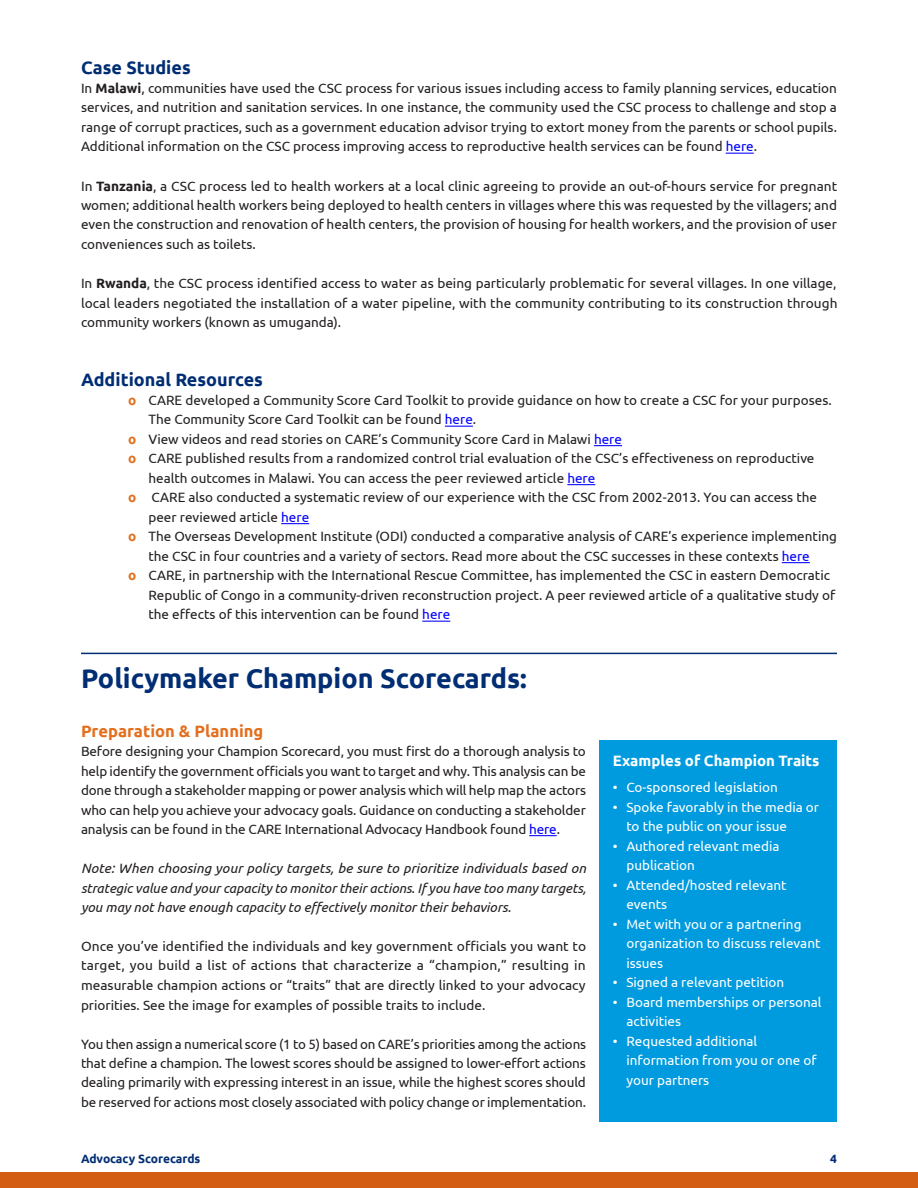
<style>
.page{position:relative;width:918px;height:1188px;background:#fff}
.page>*{position:absolute;margin:0;border:0;box-sizing:border-box;transform-origin:0 0}
.t1{font:700 27px "Ubuntu";color:#002d73}
.t2{font:700 18px "Ubuntu";color:#002d73}
.t3{font:700 16.5px "Ubuntu";color:#e36f1e}
.t4{font:700 15px "Ubuntu";color:#fff}
.t5{font:13.5px/19.5px "Ubuntu";color:#231f20;text-align:justify}
.t6{font:13.5px/19.5px "Ubuntu";color:#fff}
.t7{font:italic 13.5px/19.5px "Ubuntu";color:#231f20;text-align:justify}
.t8{font:700 12px "Ubuntu";letter-spacing:-.005em;color:#002d73}
.s1{font-weight:700}
.s2{color:#00f}
.s3{font-weight:700;color:#e36f1e}
</style>
<div class="page">
<div style="left:0;top:1172px;width:918px;height:16px;background:#d35e13"></div>
<svg style="left:726px;top:153px;width:28px;height:1px"></svg>
<svg style="left:445px;top:426px;width:28px;height:1px"></svg>
<svg style="left:594px;top:445px;width:28px;height:1px"></svg>
<svg style="left:567px;top:484px;width:28px;height:1px"></svg>
<svg style="left:281px;top:523px;width:28px;height:1px"></svg>
<svg style="left:782px;top:562px;width:28px;height:1px"></svg>
<svg style="left:422px;top:621px;width:28px;height:1px"></svg>
<hr style="left:81px;top:653px;width:756px;height:1px;background:#002d73">
<svg style="left:529px;top:835px;width:28px;height:1px"></svg>
<div style="left:599px;top:741px;width:238px;height:381px;background:#009bde"></div>
<h2 class="t2" style="left:81px;top:56px;width:111px">Case Studies</h2>
<p class="t5" style="left:81px;top:78px;width:758px">In <span class="s1">Malawi</span>, communities have used the CSC process for various issues including access to family planning services, education services, and nutrition and sanitation services. In one instance, the community used the CSC process to challenge and stop a range of corrupt practices, such as a government education advisor trying to extort money from the parents or school pupils.<br>Additional information on the CSC process improving access to reproductive health services can be found <span class="s2">here</span>.</p>
<p class="t5" style="left:81px;top:176px;width:758px">In <span class="s1">Tanzania</span>, a CSC process led to health workers at a local clinic agreeing to provide an out-of-hours service for pregnant women; additional health workers being deployed to health centers in villages where this was requested by the villagers; and even the construction and renovation of health centers, the provision of housing for health workers, and the provision of user conveniences such as toilets.</p>
<p class="t5" style="left:81px;top:273px;width:758px">In <span class="s1">Rwanda</span>, the CSC process identified access to water as being particularly problematic for several villages. In one village, local leaders negotiated the installation of a water pipeline, with the community contributing to its construction through community workers (known as umuganda).</p>
<h2 class="t2" style="left:81px;top:368px;width:183px">Additional Resources</h2>
<p class="t5" style="left:128px;top:390px;width:705px"><span class="s3">o</span> CARE developed a Community Score Card Toolkit to provide guidance on how to create a CSC for your purposes.</p>
<p class="t5" style="left:148px;top:410px;width:329px">The Community Score Card Toolkit can be found <span class="s2">here</span>.</p>
<p class="t5" style="left:128px;top:429px;width:495px"><span class="s3">o</span> View videos and read stories on CARE’s Community Score Card in Malawi <span class="s2">here</span></p>
<p class="t5" style="left:128px;top:449px;width:688px"><span class="s3">o</span> CARE published results from a randomized control trial evaluation of the CSC’s effectiveness on reproductive</p>
<p class="t5" style="left:148px;top:468px;width:448px">health outcomes in Malawi. You can access the peer reviewed article <span class="s2">here</span></p>
<p class="t5" style="left:128px;top:488px;width:690px"><span class="s3">o</span> CARE also conducted a systematic review of our experience with the CSC from 2002-2013. You can access the</p>
<p class="t5" style="left:148px;top:507px;width:162px">peer reviewed article <span class="s2">here</span></p>
<p class="t5" style="left:128px;top:526px;width:710px"><span class="s3">o</span> The Overseas Development Institute (ODI) conducted a comparative analysis of CARE’s experience implementing</p>
<p class="t5" style="left:148px;top:546px;width:663px">the CSC in four countries and a variety of sectors. Read more about the CSC successes in these contexts <span class="s2">here</span></p>
<p class="t5" style="left:128px;top:565px;width:703px"><span class="s3">o</span> CARE, in partnership with the International Rescue Committee, has implemented the CSC in eastern Democratic</p>
<p class="t5" style="left:148px;top:585px;width:688px">Republic of Congo in a community-driven reconstruction project. A peer reviewed article of a qualitative study of</p>
<p class="t5" style="left:148px;top:604px;width:303px">the effects of this intervention can be found <span class="s2">here</span></p>
<h1 class="t1" style="left:81px;top:662px;width:447px">Policymaker Champion Scorecards:</h1>
<p class="t3" style="left:81px;top:721px;width:184px">Preparation &amp; Planning</p>
<p class="t5" style="left:81px;top:741px;width:507px">Before designing your Champion Scorecard, you must first do a thorough analysis to help identify the government officials you want to target and why. This analysis can be done through a stakeholder mapping or power analysis which will help map the actors who can help you achieve your advocacy goals. Guidance on conducting a stakeholder analysis can be found in the CARE International Advocacy Handbook found <span class="s2">here</span>.</p>
<p class="t7" style="left:81px;top:858px;width:507px">Note: When choosing your policy targets, be sure to prioritize individuals based on strategic value and your capacity to monitor their actions. If you have too many targets, you may not have enough capacity to effectively monitor their behaviors.</p>
<p class="t5" style="left:81px;top:936px;width:507px">Once you’ve identified the individuals and key government officials you want to target, you build a list of actions that characterize a “champion,” resulting in measurable champion actions or “traits” that are directly linked to your advocacy priorities. See the image for examples of possible traits to include.</p>
<p class="t5" style="left:81px;top:1034px;width:507px">You then assign a numerical score (1 to 5) based on CARE’s priorities among the actions that define a champion. The lowest scores should be assigned to lower-effort actions dealing primarily with expressing interest in an issue, while the highest scores should be reserved for actions most closely associated with policy change or implementation.</p>
<p class="t4" style="left:613px;top:752px;width:208px">Examples of Champion Traits</p>
<p class="t6" style="left:613px;top:777px;width:166px">• Co-sponsored legislation</p>
<p class="t6" style="left:626px;top:797px;width:194px;text-indent:-14px">• Spoke favorably in the media or to the public on your issue</p>
<p class="t6" style="left:626px;top:836px;width:155px;text-indent:-14px">• Authored relevant media publication</p>
<p class="t6" style="left:626px;top:875px;width:162px;text-indent:-14px">• Attended/hosted relevant events</p>
<p class="t6" style="left:626px;top:914px;width:196px;text-indent:-14px">• Met with you or a partnering organization to discuss relevant issues</p>
<p class="t6" style="left:613px;top:972px;width:173px">• Signed a relevant petition</p>
<p class="t6" style="left:626px;top:992px;width:197px;text-indent:-14px">• Board memberships or personal activities</p>
<p class="t6" style="left:626px;top:1031px;width:192px;text-indent:-14px">• Requested additional information from you or one of your partners</p>
<p class="t8" style="left:81px;top:1151px;width:121px">Advocacy Scorecards</p>
<p class="t8" style="left:830px;top:1151px;width:8px">4</p>
</div>
